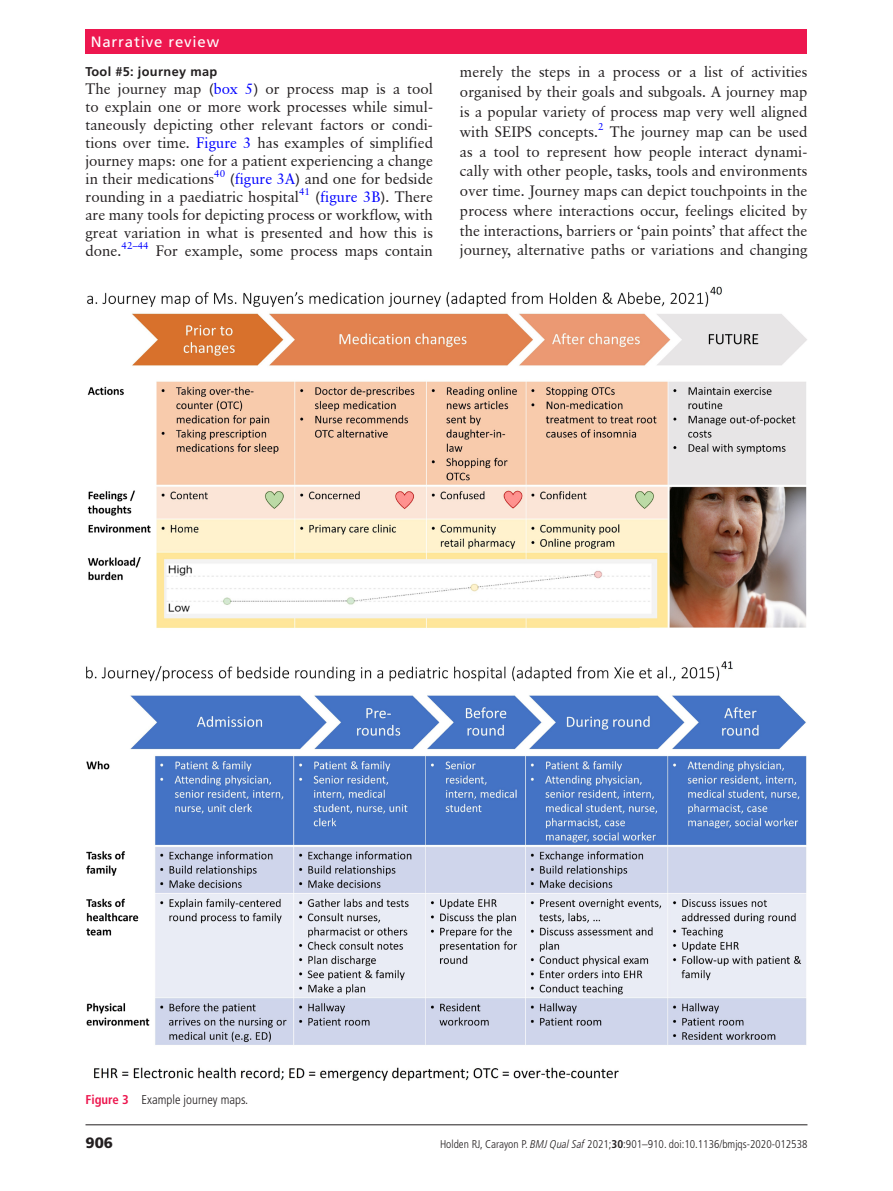
<style>
.page{position:relative;width:893px;height:1191px;background:#fff}
.page>*{position:absolute;margin:0;border:0;box-sizing:border-box;transform-origin:0 0}
.t1{font:15px/18px "Classical Garamond BT";color:#231f20;text-align:justify}
.t2{font:15px "Frutiger LT Std";letter-spacing:.055em;color:#fff}
.t3{font:900 15px "Frutiger LT Std";color:#231f20}
.t4{font:300 condensed 12.75px "Frutiger LT Pro";color:#231f20}
.t5{font:700 12.75px "Frutiger LT Std";letter-spacing:.025em;color:#231f20}
.t6{font:300 condensed 11.25px "Frutiger LT Pro";color:#231f20}
.t7{font:9.9px "Classical Garamond BT";color:#00f}
.s1{color:#00f}
.s2{font-weight:700;color:#ed174f}
.s3{font-style:italic}
.s4{font-weight:700}
</style>
<div class="page">
<hr style="left:86px;top:1124px;width:721px;height:1px;background:#231f20">
<div style="left:86px;top:30px;width:721px;height:24px;background:#ed174f"></div>
<img style="left:86px;top:286px;width:721px;height:794px">
<p class="t2" style="left:91px;top:33px;width:130px">Narrative review</p>
<p class="t5" style="left:86px;top:64px;width:133px">Tool #5: journey map</p>
<p class="t1" style="left:86px;top:79px;width:349px">The journey map (<span class="s1">box 5</span>) or process map is a tool to explain one or more work processes while simul&shy;taneously depicting other relevant factors or condi&shy;tions over time. <span class="s1">Figure 3</span> has examples of simplified journey maps: one for a patient experiencing a change in their medications</p>
<p class="t7" style="left:214px;top:167px;width:13px">40</p>
<p class="t1" style="left:85px;top:169px;width:349px;text-indent:144px">(<span class="s1">figure 3A</span>) and one for bedside rounding in a paediatric hospital</p>
<p class="t7" style="left:299px;top:185px;width:13px">41</p>
<p class="t1" style="left:85px;top:187px;width:349px;text-indent:230px">(<span class="s1">figure 3B</span>). There are many tools for depicting process or workflow, with great variation in what is presented and how this is done.</p>
<p class="t7" style="left:122px;top:239px;width:29px">42–44</p>
<p class="t1" style="left:156px;top:241px;width:279px">For example, some process maps contain</p>
<p class="t1" style="left:460px;top:62px;width:349px;line-height:19.8px">merely the steps in a process or a list of activities organised by their goals and subgoals. A journey map is a popular variety of process map very well aligned with SEIPS concepts.<sup>2</sup> The journey map can be used as a tool to represent how people interact dynami&shy;cally with other people, tasks, tools and environments over time. Journey maps can depict touchpoints in the process where interactions occur, feelings elicited by the interactions, barriers or ‘pain points’ that affect the journey, alternative paths or variations and changing</p>
<p class="t4" style="left:86px;top:1092px;width:164px"><span class="s2">Figure 3</span> Example journey maps.</p>
<p class="t3" style="left:86px;top:1133px;width:29px">906</p>
<p class="t6" style="left:440px;top:1137px;width:369px">Holden RJ, Carayon P. <span class="s3">BMJ Qual Saf</span> 2021;<span class="s4">30</span>:901–910. doi:10.1136/bmjqs-2020-012538</p>
</div>
